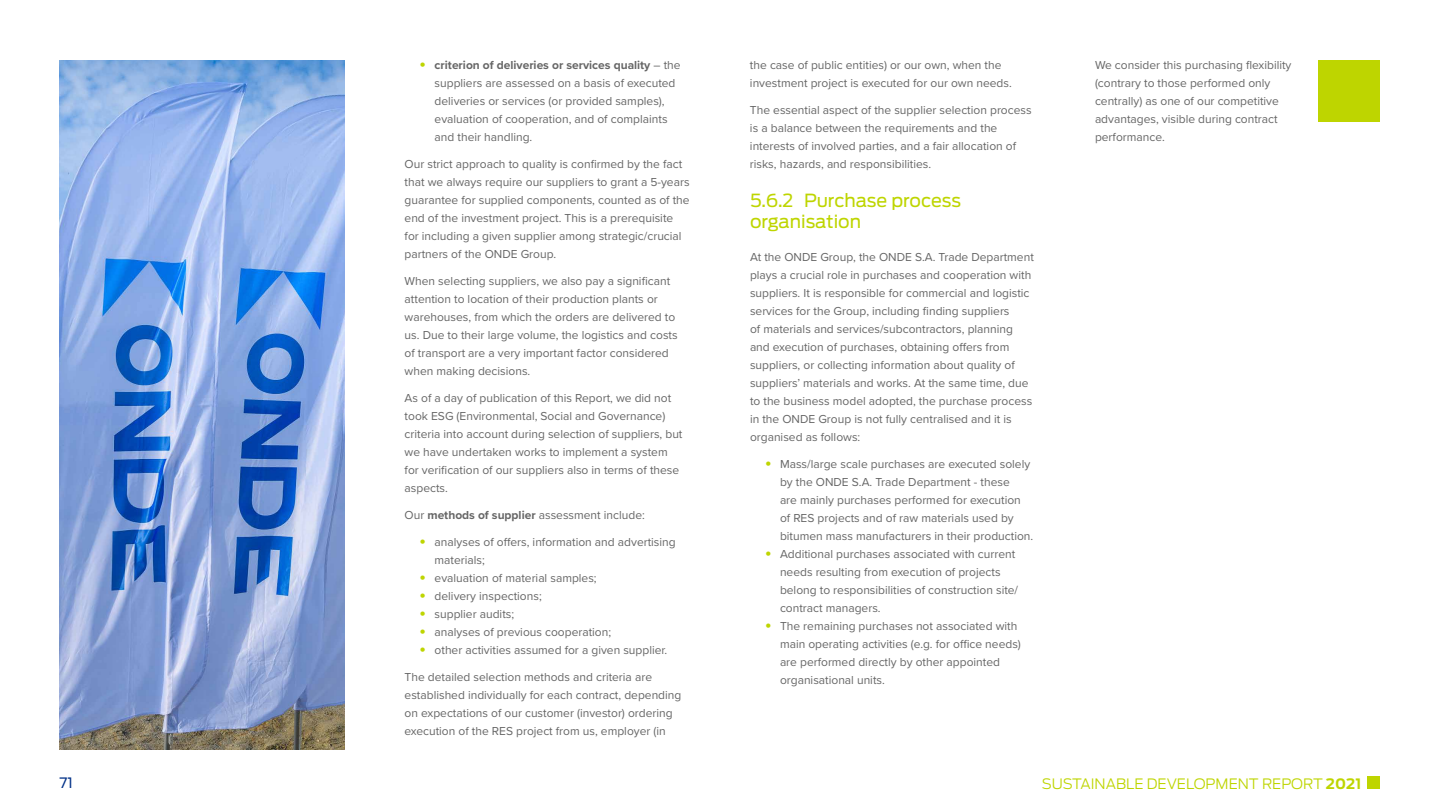
<style>
.page{position:relative;width:1440px;height:810px;background:#fff}
.page>*{position:absolute;margin:0;border:0;box-sizing:border-box;transform-origin:0 0}
.t1{font:18px/21.6px "Antenna";color:#bed500}
.t2{font:300 14.25px "Antenna";color:#bed500}
.t3{font:14.25px "Antenna";color:#003087}
.t4{font:12px/18px "Proxima Nova";color:#666}
.s1{font-weight:700;font-size:18px;color:#bed500}
.s2{font-weight:700}
</style>
<div class="page">
<div style="left:1318px;top:60px;width:62px;height:62px;background:#bed500"></div>
<div style="left:1368px;top:777px;width:12px;height:12px;background:#bed500"></div>
<img style="left:60px;top:60px;width:285px;height:690px">
<p class="t4" style="left:435px;top:56px;width:248px;text-indent:-15px"><span class="s1">•</span> <span class="s2">criterion of deliveries or services quality</span> – the suppliers are assessed on a basis of executed deliveries or services (or provided samples), evaluation of cooperation, and of complaints and their handling.</p>
<p class="t4" style="left:405px;top:155px;width:287px">Our strict approach to quality is confirmed by the fact that we always require our suppliers to grant a 5-years guarantee for supplied components, counted as of the end of the investment project. This is a prerequisite for including a given supplier among strategic/crucial partners of the ONDE Group.</p>
<p class="t4" style="left:405px;top:272px;width:275px">When selecting suppliers, we also pay a significant attention to location of their production plants or warehouses, from which the orders are delivered to us. Due to their large volume, the logistics and costs of transport are a very important factor considered when making decisions.</p>
<p class="t4" style="left:405px;top:389px;width:279px">As of a day of publication of this Report, we did not took ESG (Environmental, Social and Governance) criteria into account during selection of suppliers, but we have undertaken works to implement a system for verification of our suppliers also in terms of these aspects.</p>
<p class="t4" style="left:405px;top:506px;width:242px">Our <span class="s2">methods of supplier</span> assessment include:</p>
<p class="t4" style="left:435px;top:533px;width:243px;text-indent:-15px"><span class="s1">•</span> analyses of offers, information and advertising materials;</p>
<p class="t4" style="left:420px;top:569px;width:179px"><span class="s1">•</span> evaluation of material samples;</p>
<p class="t4" style="left:420px;top:587px;width:124px"><span class="s1">•</span> delivery inspections;</p>
<p class="t4" style="left:420px;top:605px;width:96px"><span class="s1">•</span> supplier audits;</p>
<p class="t4" style="left:420px;top:623px;width:193px"><span class="s1">•</span> analyses of previous cooperation;</p>
<p class="t4" style="left:420px;top:641px;width:249px"><span class="s1">•</span> other activities assumed for a given supplier.</p>
<p class="t4" style="left:405px;top:668px;width:278px">The detailed selection methods and criteria are established individually for each contract, depending on expectations of our customer (investor) ordering execution of the RES project from us, employer (in</p>
<p class="t4" style="left:750px;top:56px;width:263px">the case of public entities) or our own, when the investment project is executed for our own needs.</p>
<p class="t4" style="left:750px;top:101px;width:283px">The essential aspect of the supplier selection process is a balance between the requirements and the interests of involved parties, and a fair allocation of risks, hazards, and responsibilities.</p>
<h1 class="t1" style="left:750px;top:189px;width:213px">5.6.2 Purchase process organisation</h1>
<p class="t4" style="left:750px;top:248px;width:285px">At the ONDE Group, the ONDE S.A. Trade Department plays a crucial role in purchases and cooperation with suppliers. It is responsible for commercial and logistic services for the Group, including finding suppliers<br>of materials and services/subcontractors, planning and execution of purchases, obtaining offers from suppliers, or collecting information about quality of suppliers’ materials and works. At the same time, due to the business model adopted, the purchase process in the ONDE Group is not fully centralised and it is organised as follows:</p>
<p class="t4" style="left:780px;top:455px;width:255px;text-indent:-15px"><span class="s1">•</span> Mass/large scale purchases are executed solely by the ONDE S.A. Trade Department - these<br>are mainly purchases performed for execution of RES projects and of raw materials used by bitumen mass manufacturers in their production.</p>
<p class="t4" style="left:780px;top:545px;width:240px;text-indent:-15px"><span class="s1">•</span> Additional purchases associated with current needs resulting from execution of projects belong to responsibilities of construction site/ contract managers.</p>
<p class="t4" style="left:780px;top:617px;width:242px;text-indent:-15px"><span class="s1">•</span> The remaining purchases not associated with main operating activities (e.g. for office needs) are performed directly by other appointed organisational units.</p>
<p class="t4" style="left:1095px;top:56px;width:198px">We consider this purchasing flexibility (contrary to those performed only centrally) as one of our competitive advantages, visible during contract performance.</p>
<p class="t3" style="left:60px;top:774px;width:15px">71</p>
<p class="t2" style="left:1042px;top:774px;width:321px">SUSTAINABLE DEVELOPMENT REPORT <span class="s2">2021</span></p>
</div>
